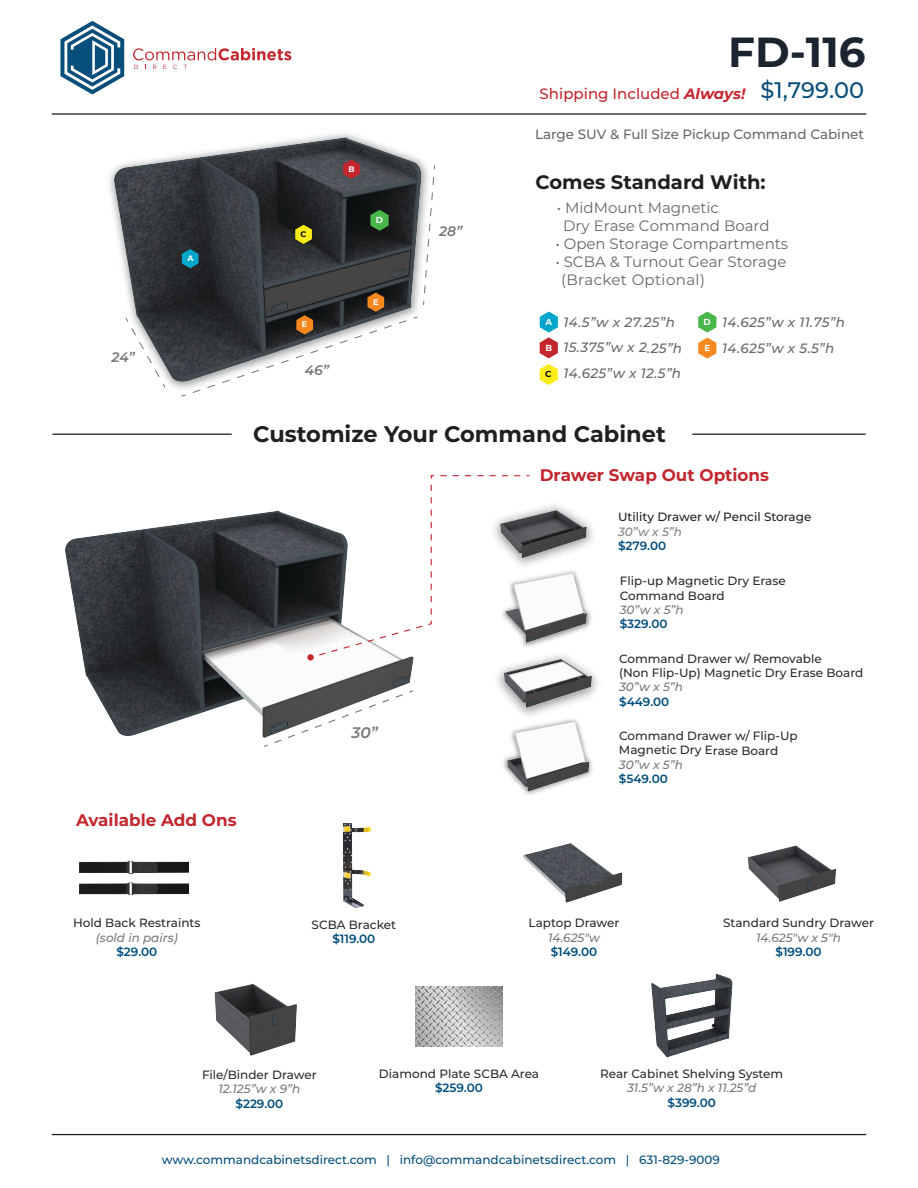
<style>
.page{position:relative;width:918px;height:1188px;background:#fff}
.page>*{position:absolute;margin:0;border:0;box-sizing:border-box;transform-origin:0 0}
.t1{font:700 42px "Montserrat";color:#1b2431}
.t2{font:700 22.5px "Montserrat";color:#221e1f}
.t3{font:500 22.5px "Montserrat Alternates";color:#074e7a}
.t4{font:700 19.5px "Montserrat";color:#221e1f}
.t5{font:700 16.8px "Montserrat";color:#c4262e}
.t6{font:italic 600 15.3px "Montserrat";color:#787878}
.t7{font:15px/18px "Montserrat";color:#666767}
.t8{font:500 15px "Montserrat";color:#c4262e}
.t9{font:italic 600 13.8px "Montserrat";color:#787878}
.t10{font:italic 500 13.5px/25.5px "Montserrat";letter-spacing:.025em;color:#666767}
.t11{font:500 13.5px "Montserrat";color:#666767}
.t12{font:500 12px/14.4px "Montserrat";color:#282a2e}
.t13{font:italic 500 12px "Montserrat";color:#787878}
.t14{font:600 12px "Montserrat";color:#014d7c}
.t15{font:500 12px "Montserrat";color:#034d7c}
.t16{font:500 12px "Montserrat";color:#221e1f}
.t17{font:italic 500 12px "Montserrat";color:#818181}
.t18{font:700 8.85px "Montserrat";color:#fff}
.t19{font:700 8.85px "Montserrat";color:#020304}
.t20{font:700 8.1px "Montserrat";color:#fff}
.t21{font:700 8.1px "Montserrat";color:#020304}
.s1{font-weight:700;font-style:italic}
</style>
<div class="page">
<img style="left:90px;top:94px;width:460px;height:340px">
<svg style="left:124px;top:317px;width:42px;height:72px"></svg>
<hr style="left:52px;top:113px;width:814px;height:2px;background:#221e1f">
<svg style="left:60px;top:21px;width:64px;height:73px"></svg>
<svg style="left:133px;top:48px;width:158px;height:21px"></svg>
<svg style="left:698px;top:312px;width:18px;height:47px"></svg>
<svg style="left:540px;top:364px;width:18px;height:21px"></svg>
<svg style="left:540px;top:312px;width:18px;height:46px"></svg>
<hr style="left:52px;top:1134px;width:814px;height:1px;background:#221e1f">
<img style="left:342px;top:822px;width:29px;height:86px">
<img style="left:651px;top:973px;width:82px;height:85px">
<img style="left:415px;top:987px;width:88px;height:59px">
<img style="left:520px;top:475px;width:73px;height:57px">
<img style="left:503px;top:749px;width:90px;height:46px">
<img style="left:497px;top:681px;width:101px;height:68px">
<img style="left:497px;top:532px;width:101px;height:149px">
<img style="left:65px;top:510px;width:348px;height:227px">
<svg style="left:263px;top:689px;width:150px;height:58px"></svg>
<hr style="left:52px;top:434px;width:180px;height:1px;background:#221e1f">
<hr style="left:692px;top:434px;width:174px;height:1px;background:#221e1f">
<svg style="left:307px;top:475px;width:213px;height:186px"></svg>
<img style="left:748px;top:845px;width:88px;height:57px">
<img style="left:523px;top:842px;width:100px;height:61px">
<img style="left:214px;top:984px;width:83px;height:72px">
<svg style="left:180px;top:160px;width:255px;height:238px"></svg>
<img style="left:79px;top:860px;width:109px;height:10px">
<img style="left:79px;top:870px;width:109px;height:26px">
<h1 class="t1" style="left:728px;top:22px;width:139px">FD-116</h1>
<p class="t8" style="left:540px;top:83px;width:207px">Shipping Included <span class="s1">Always!</span></p>
<h2 class="t3" style="left:760px;top:75px;width:105px">$1,799.00</h2>
<p class="t9" style="left:112px;top:348px;width:25px">24”</p>
<p class="t20" style="left:187px;top:253px;width:8px">A</p>
<p class="t21" style="left:300px;top:228px;width:7px">C</p>
<p class="t20" style="left:349px;top:163px;width:8px">B</p>
<p class="t18" style="left:376px;top:214px;width:9px">D</p>
<p class="t20" style="left:302px;top:319px;width:7px">E</p>
<p class="t9" style="left:305px;top:360px;width:26px">46”</p>
<p class="t20" style="left:373px;top:296px;width:7px">E</p>
<p class="t9" style="left:439px;top:221px;width:25px">28”</p>
<p class="t11" style="left:535px;top:125px;width:331px">Large SUV &amp; Full Size Pickup Command Cabinet</p>
<h3 class="t4" style="left:536px;top:168px;width:232px">Comes Standard With:</h3>
<p class="t7" style="left:563px;top:198px;width:208px;text-indent:-6px">• MidMount Magnetic<br>Dry Erase Command Board</p>
<p class="t7" style="left:555px;top:234px;width:234px">• Open Storage Compartments</p>
<p class="t7" style="left:561px;top:252px;width:227px;text-indent:-6px">• SCBA &amp; Turnout Gear Storage (Bracket Optional)</p>
<p class="t10" style="left:564px;top:309px;width:120px">14.5”w x 27.25”h<br>15.375”w x 2.25”h<br>14.625”w x 12.5”h</p>
<p class="t18" style="left:546px;top:315px;width:8px">A</p>
<p class="t10" style="left:722px;top:309px;width:124px">14.625”w x 11.75”h<br>14.625”w x 5.5”h</p>
<p class="t18" style="left:704px;top:315px;width:9px">D</p>
<p class="t18" style="left:545px;top:341px;width:8px">B</p>
<p class="t18" style="left:705px;top:341px;width:7px">E</p>
<p class="t19" style="left:545px;top:368px;width:8px">C</p>
<h3 class="t5" style="left:76px;top:808px;width:162px">Available Add Ons</h3>
<h2 class="t2" style="left:253px;top:418px;width:414px">Customize Your Command Cabinet</h2>
<h3 class="t5" style="left:540px;top:463px;width:231px">Drawer Swap Out Options</h3>
<p class="t16" style="left:618px;top:509px;width:195px">Utility Drawer w/ Pencil Storage</p>
<p class="t17" style="left:618px;top:523px;width:65px">30”w x 5”h</p>
<p class="t14" style="left:618px;top:537px;width:50px">$279.00</p>
<p class="t12" style="left:620px;top:573px;width:167px">Flip-up Magnetic Dry Erase<br>Command Board</p>
<p class="t13" style="left:620px;top:601px;width:65px">30”w x 5”h</p>
<p class="t14" style="left:620px;top:616px;width:49px">$329.00</p>
<p class="t6" style="left:351px;top:722px;width:28px">30”</p>
<p class="t12" style="left:619px;top:651px;width:246px">Command Drawer w/ Removable<br>(Non Flip-Up) Magnetic Dry Erase Board</p>
<p class="t13" style="left:619px;top:679px;width:65px">30”w x 5”h</p>
<p class="t14" style="left:619px;top:693px;width:52px">$449.00</p>
<p class="t12" style="left:619px;top:728px;width:180px">Command Drawer w/ Flip-Up<br>Magnetic Dry Erase Board</p>
<p class="t13" style="left:619px;top:756px;width:66px">30”w x 5”h</p>
<p class="t14" style="left:619px;top:770px;width:50px">$549.00</p>
<p class="t12" style="left:73px;top:915px;width:129px">Hold Back Restraints</p>
<p class="t13" style="left:96px;top:929px;width:83px">(sold in pairs)</p>
<p class="t14" style="left:116px;top:943px;width:42px">$29.00</p>
<p class="t12" style="left:312px;top:917px;width:86px">SCBA Bracket</p>
<p class="t14" style="left:332px;top:930px;width:44px">$119.00</p>
<p class="t12" style="left:529px;top:915px;width:92px">Laptop Drawer</p>
<p class="t13" style="left:548px;top:929px;width:53px">14.625"w</p>
<p class="t14" style="left:551px;top:943px;width:48px">$149.00</p>
<p class="t12" style="left:723px;top:915px;width:153px">Standard Sundry Drawer</p>
<p class="t13" style="left:756px;top:929px;width:86px">14.625"w x 5"h</p>
<p class="t14" style="left:776px;top:943px;width:47px">$199.00</p>
<p class="t12" style="left:202px;top:1067px;width:116px">File/Binder Drawer</p>
<p class="t13" style="left:218px;top:1081px;width:83px">12.125”w x 9”h</p>
<p class="t14" style="left:235px;top:1095px;width:49px">$229.00</p>
<p class="t12" style="left:379px;top:1066px;width:162px">Diamond Plate SCBA Area</p>
<p class="t14" style="left:435px;top:1080px;width:49px">$259.00</p>
<p class="t12" style="left:600px;top:1066px;width:185px">Rear Cabinet Shelving System</p>
<p class="t13" style="left:627px;top:1080px;width:131px">31.5”w x 28”h x 11.25”d</p>
<p class="t14" style="left:668px;top:1094px;width:50px">$399.00</p>
<p class="t15" style="left:162px;top:1151px;width:560px">www.commandcabinetsdirect.com | info@commandcabinetsdirect.com | 631-829-9009</p>
</div>
